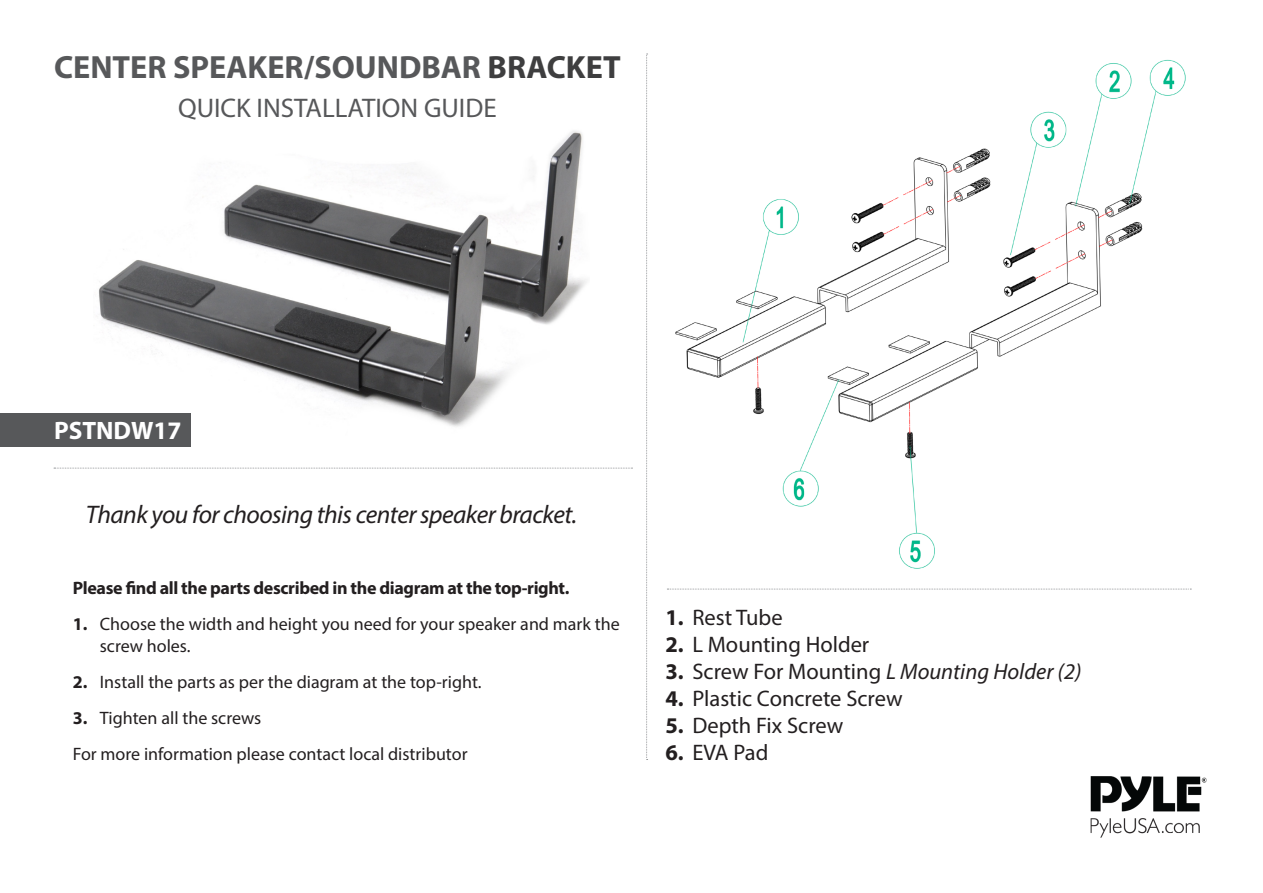
<style>
.page{position:relative;width:1263px;height:893px;background:#fff}
.page>*{position:absolute;margin:0;border:0;box-sizing:border-box;transform-origin:0 0}
.Body{font:700 32.25px "Myriad Pro";color:#57585a}
.Body-2{font:27px "Myriad Pro";color:#57585a}
.Body-3{font:italic 25.5px "Myriad Pro";letter-spacing:-.02em;color:#231f20}
.Body-4{font:700 25.2px "Myriad Pro";color:#fff}
.t1{font:22.5px "Myriad Pro";color:#231f20}
.t2{font:italic 22.5px "Myriad Pro";color:#231f20}
.Body-5{font:18px/21.6px "Myriad Pro";color:#231f20}
.Body-6{font:700 18px "Myriad Pro";letter-spacing:-.02em;color:#231f20}
.s1{color:#3e3e3f}
.s2{font-weight:700}
.s3{font-weight:700;font-style:normal}
.s4{font-style:normal}
</style>
<div class="page">
<img style="left:99px;top:131px;width:488px;height:296px">
<img style="left:675px;top:59px;width:511px;height:510px">
<div style="left:0;top:413px;width:191px;height:33px;background:#57585a"></div>
<svg style="left:646px;top:54px;width:2px;height:706px"></svg>
<svg style="left:54px;top:468px;width:578px;height:1px"></svg>
<svg style="left:667px;top:589px;width:524px;height:1px"></svg>
<img style="left:1090px;top:776px;width:117px;height:62px">
<p class="Body" style="left:54px;top:46px;width:568px">CENTER SPEAKER/SOUNDBAR <span class="s1">BRACKET</span></p>
<p class="Body-2" style="left:178px;top:91px;width:320px">QUICK INSTALLATION GUIDE</p>
<p class="Body-4" style="left:54px;top:414px;width:129px">PSTNDW17</p>
<p class="Body-3" style="left:86px;top:499px;width:493px">Thank you for choosing this center speaker bracket.</p>
<p class="Body-6" style="left:73px;top:576px;width:498px">Please find all the parts described in the diagram at the top-right.</p>
<p class="Body-5" style="left:100px;top:613px;width:521px;text-indent:-27px"><span class="s2">1.</span> Choose the width and height you need for your speaker and mark the screw holes.</p>
<p class="Body-5" style="left:73px;top:671px;width:410px"><span class="s2">2.</span> Install the parts as per the diagram at the top-right.</p>
<p class="Body-5" style="left:73px;top:707px;width:190px"><span class="s2">3.</span> Tighten all the screws</p>
<p class="Body-5" style="left:73px;top:743px;width:396px">For more information please contact local distributor</p>
<p class="t1" style="left:665px;top:603px;width:119px"><span class="s2">1.</span> Rest Tube</p>
<p class="t1" style="left:665px;top:630px;width:205px"><span class="s2">2.</span> L Mounting Holder</p>
<p class="t2" style="left:665px;top:657px;width:418px"><span class="s3">3.</span> <span class="s4">Screw For Mounting</span> L Mounting Holder (2)</p>
<p class="t1" style="left:665px;top:684px;width:239px"><span class="s2">4.</span> Plastic Concrete Screw</p>
<p class="t1" style="left:665px;top:711px;width:179px"><span class="s2">5.</span> Depth Fix Screw</p>
<p class="t1" style="left:665px;top:738px;width:105px"><span class="s2">6.</span> EVA Pad</p>
</div>
